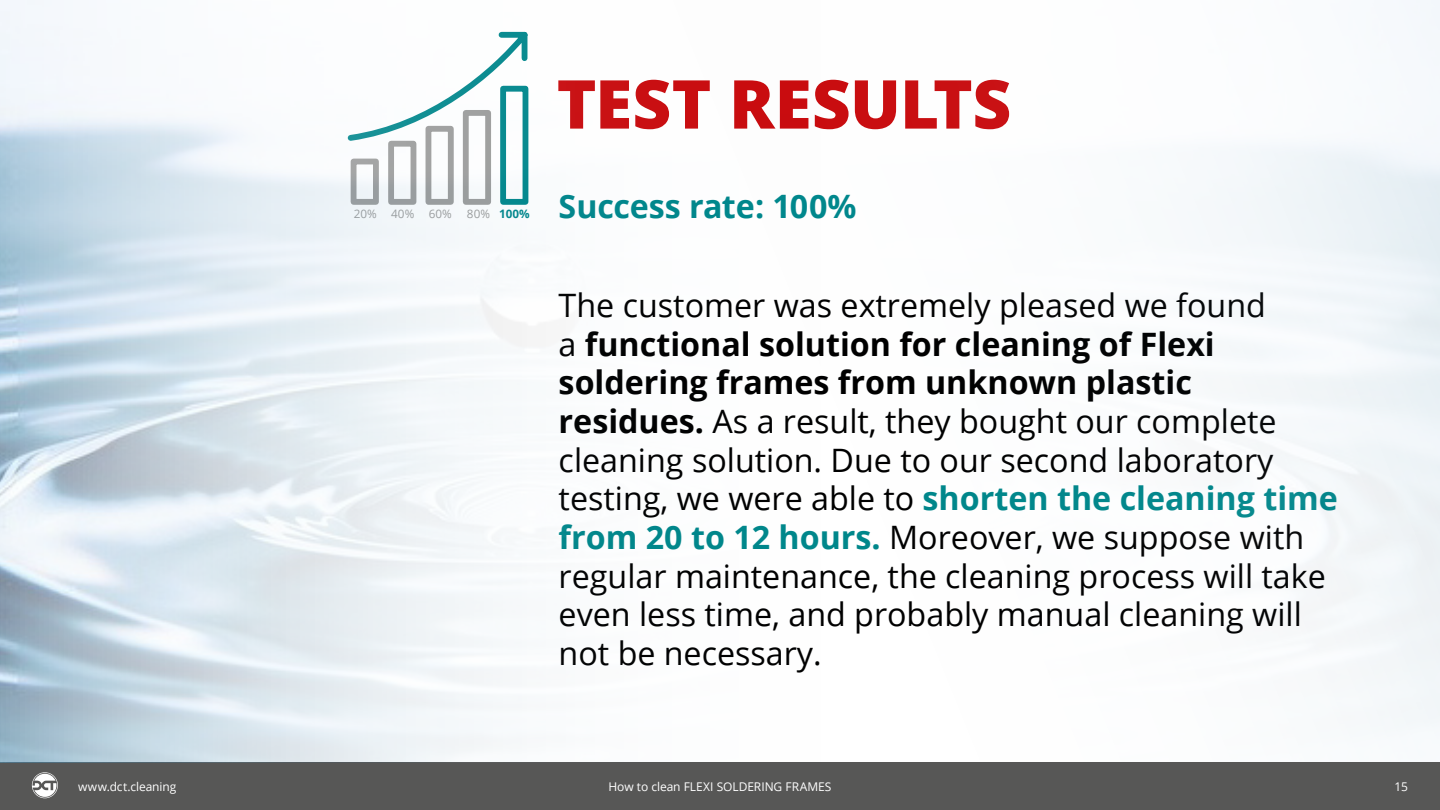
<style>
.page{position:relative;width:1440px;height:810px;background:#fff}
.page>*{position:absolute;margin:0;border:0;box-sizing:border-box;transform-origin:0 0}
.t1{font:800 67.5px "Open Sans";letter-spacing:-.005em;color:#c90c0f}
.t2{font:32.25px/38.7px "Open Sans";color:#000}
.t3{font:700 32.25px "Open Sans";color:#00878c}
.t4{font:12px "Open Sans";letter-spacing:-.005em;color:#fff}
.t5{font:11.7px "Open Sans";color:#9d9d9c}
.t6{font:700 11.7px "Open Sans";color:#00878c}
.s1{font-weight:400;color:#9d9d9c}
.s2{font-weight:700}
.s3{font-weight:700;color:#00878b}
</style>
<div class="page">
<div style="left:0;top:762px;width:1440px;height:48px;background:#575756"></div>
<svg style="left:32px;top:772px;width:26px;height:26px"></svg>
<img style="left:0;top:0;width:466px;height:762px">
<img style="left:466px;top:0;width:974px;height:752px">
<p class="t5" style="left:354px;top:206px;width:99px">20% 40% 60%</p>
<p class="t6" style="left:467px;top:206px;width:64px"><span class="s1">80%</span> 100%</p>
<h1 class="t1" style="left:557px;top:53px;width:456px">TEST RESULTS</h1>
<p class="t3" style="left:559px;top:184px;width:299px">Success rate: 100%</p>
<p class="t2" style="left:559px;top:285px;width:781px">The customer was extremely pleased we found<br>a <span class="s2">functional solution for cleaning of Flexi soldering frames from unknown plastic residues.</span> As a result, they bought our complete cleaning solution. Due to our second laboratory testing, we were able to <span class="s3">shorten the cleaning time from 20 to 12 hours.</span> Moreover, we suppose with regular maintenance, the cleaning process will take even less time, and probably manual cleaning will not be necessary.</p>
<p class="t4" style="left:78px;top:778px;width:100px">www.dct.cleaning</p>
<p class="t4" style="left:608px;top:778px;width:225px">How to clean FLEXI SOLDERING FRAMES</p>
<p class="t4" style="left:1394px;top:778px;width:15px">15</p>
</div>
